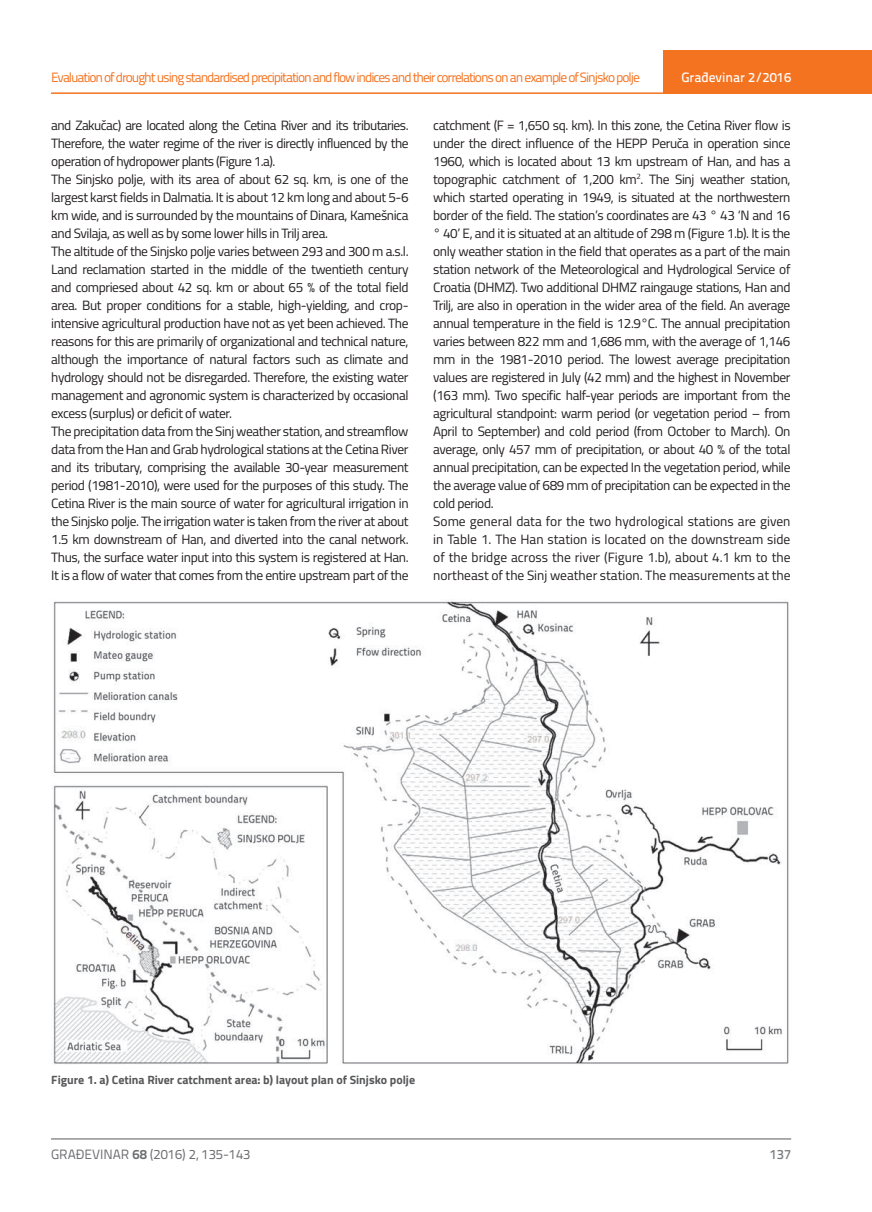
<style>
.page{position:relative;width:872px;height:1212px;background:#fff}
.page>*{position:absolute;margin:0;border:0;box-sizing:border-box;transform-origin:0 0}
.t1{font:13.5px/18px "Titillium";letter-spacing:-.03em;color:#231f20}
.t2{font:13.5px "Titillium Text 22 L";letter-spacing:-.08em;color:#f47321}
.t3{font:13.5px "Titillium Text 22 L";color:#6c6d70}
.t4{font:500 13.5px "Titillium Text 22 L";color:#fff}
.t5{font:500 13.5px "Titillium Text 22 L";color:#787a7d}
.t6{font:700 12px "Titillium";color:#57585a}
.s1{font-weight:700}
</style>
<div class="page">
<hr style="left:51px;top:92px;width:821px;height:2px;background:#f47321">
<div style="left:663px;top:50px;width:209px;height:44px;background:#f47321"></div>
<hr style="left:51px;top:1139px;width:740px;height:1px;background:#57585a">
<img style="left:53px;top:601px;width:736px;height:464px">
<p class="t2" style="left:51px;top:68px;width:590px">Evaluation of drought using standardised precipitation and flow indices and their correlations on an example of Sinjsko polje</p>
<p class="t1" style="left:433px;top:115px;width:359px">catchment (F = 1,650 sq. km). In this zone, the Cetina River flow is under the direct influence of the HEPP Peruča in operation since 1960, which is located about 13 km upstream of Han, and has a topographic catchment of 1,200 km<sup>2</sup>. The Sinj weather station, which started operating in 1949, is situated at the northwestern border of the field. The station’s coordinates are 43 ° 43 ‘N and 16 ° 40’ E, and it is situated at an altitude of 298 m (Figure 1.b). It is the only weather station in the field that operates as a part of the main station network of the Meteorological and Hydrological Service of Croatia (DHMZ). Two additional DHMZ raingauge stations, Han and Trilj, are also in operation in the wider area of the field. An average annual temperature in the field is 12.9°C. The annual precipitation varies between 822 mm and 1,686 mm, with the average of 1,146 mm in the 1981-2010 period. The lowest average precipitation values are registered in July (42 mm) and the highest in November (163 mm). Two specific half-year periods are important from the agricultural standpoint: warm period (or vegetation period – from April to September) and cold period (from October to March). On average, only 457 mm of precipitation, or about 40 % of the total annual precipitation, can be expected In the vegetation period, while the average value of 689 mm of precipitation can be expected in the cold period.<br>Some general data for the two hydrological stations are given in Table 1. The Han station is located on the downstream side of the bridge across the river (Figure 1.b), about 4.1 km to the northeast of the Sinj weather station. The measurements at the</p>
<p class="t4" style="left:681px;top:67px;width:111px">Građevinar 2/2016</p>
<p class="t1" style="left:51px;top:115px;width:359px">and Zakučac) are located along the Cetina River and its tributaries.<br>Therefore, the water regime of the river is directly influenced by the operation of hydropower plants (Figure 1.a).<br>The Sinjsko polje, with its area of about 62 sq. km, is one of the largest karst fields in Dalmatia. It is about 12 km long and about 5-6 km wide, and is surrounded by the mountains of Dinara, Kamešnica and Svilaja, as well as by some lower hills in Trilj area.<br>The altitude of the Sinjsko polje varies between 293 and 300 m a.s.l.<br>Land reclamation started in the middle of the twentieth century and compriesed about 42 sq. km or about 65 % of the total field area. But proper conditions for a stable, high-yielding, and crop&shy;intensive agricultural production have not as yet been achieved. The reasons for this are primarily of organizational and technical nature, although the importance of natural factors such as climate and hydrology should not be disregarded. Therefore, the existing water management and agronomic system is characterized by occasional excess (surplus) or deficit of water.<br>The precipitation data from the Sinj weather station, and streamflow data from the Han and Grab hydrological stations at the Cetina River and its tributary, comprising the available 30-year measurement period (1981-2010), were used for the purposes of this study. The Cetina River is the main source of water for agricultural irrigation in the Sinjsko polje. The irrigation water is taken from the river at about 1.5 km downstream of Han, and diverted into the canal network.<br>Thus, the surface water input into this system is registered at Han.<br>It is a flow of water that comes from the entire upstream part of the</p>
<p class="t6" style="left:51px;top:1071px;width:365px">Figure 1. a) Cetina River catchment area: b) layout plan of Sinjsko polje</p>
<p class="t3" style="left:51px;top:1144px;width:201px">GRAĐEVINAR <span class="s1">68</span> (2016) 2, 135-143</p>
<p class="t5" style="left:769px;top:1144px;width:23px">137</p>
</div>
